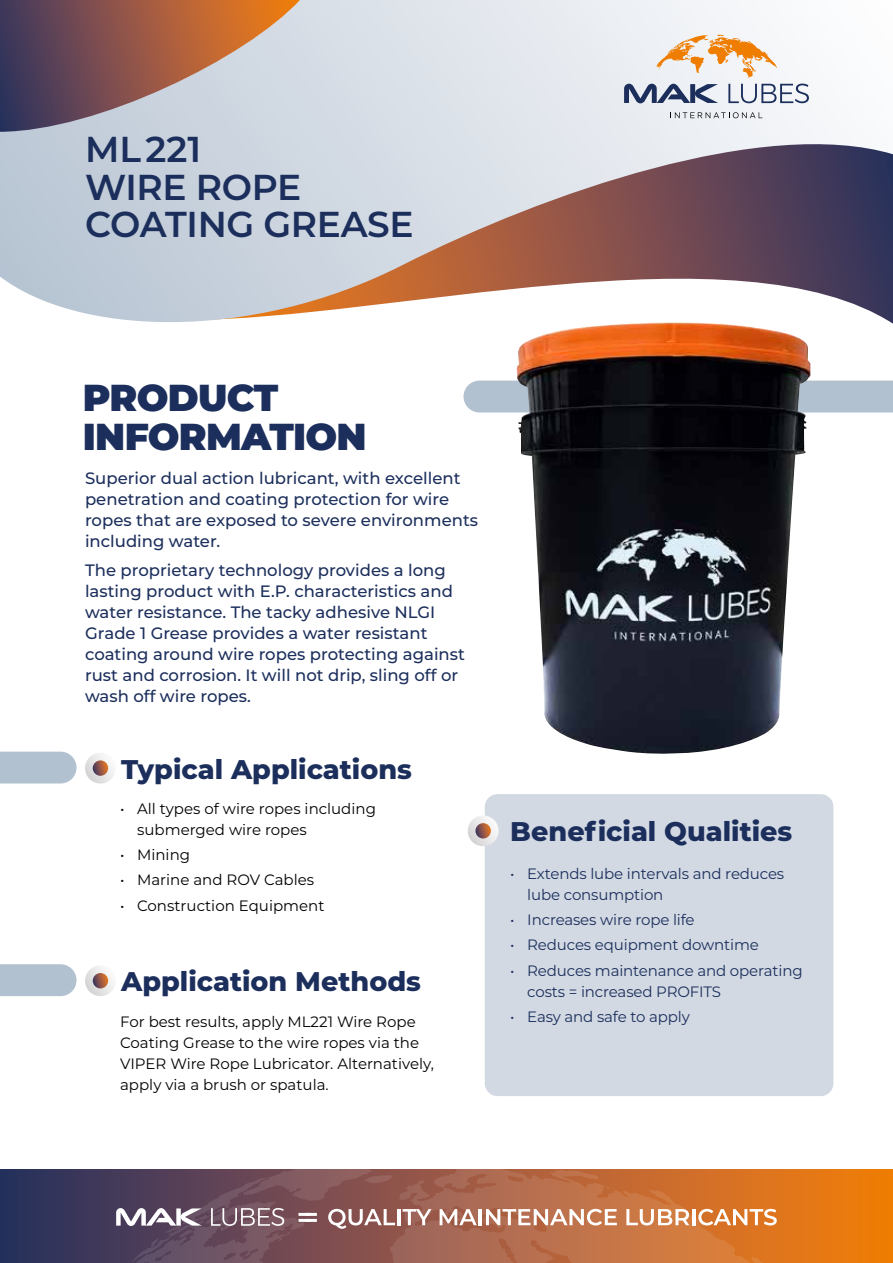
<style>
.page{position:relative;width:893px;height:1263px;background:#fff}
.page>*{position:absolute;margin:0;border:0;box-sizing:border-box;transform-origin:0 0}
.t1{font:900 37.5px/39px "Montserrat";letter-spacing:-.02em;color:#1c2f5c}
.t2{font:600 36px/37.5px "Montserrat";letter-spacing:-.01em;color:#1c2f5c}
.t3{font:800 27px "Montserrat";color:#1c2f5c}
.t4{font:500 16.5px/21px "Montserrat";color:#1c2f5c}
.t5{font:15px/21px "Montserrat";color:#000}
.t6{font:15px/21px "Montserrat";letter-spacing:-.01em;color:#1c2f5c}
</style>
<div class="page">
<svg style="left:0;top:0;width:893px;height:324px"></svg>
<svg style="left:0;top:0;width:300px;height:132px;background:#9b7e7d"></svg>
<svg style="left:656px;top:35px;width:121px;height:43px"></svg>
<svg style="left:624px;top:84px;width:94px;height:19px;background:#838ea7"></svg>
<svg style="left:728px;top:84px;width:81px;height:19px"></svg>
<svg style="left:671px;top:112px;width:91px;height:6px"></svg>
<div style="left:485px;top:794px;width:348px;height:302px;background:#d2d9e3;border-radius:13px"></div>
<div style="left:463px;top:381px;width:430px;height:31px;background:#b2c1d0"></div>
<svg style="left:85px;top:753px;width:31px;height:30px"></svg>
<svg style="left:93px;top:760px;width:15px;height:16px"></svg>
<svg style="left:85px;top:965px;width:31px;height:31px"></svg>
<svg style="left:93px;top:973px;width:15px;height:15px"></svg>
<div style="left:0;top:752px;width:77px;height:31px;background:#b2c1d0"></div>
<svg style="left:0;top:964px;width:77px;height:32px;background:#b6c4d2"></svg>
<svg style="left:468px;top:815px;width:31px;height:31px"></svg>
<svg style="left:475px;top:823px;width:16px;height:15px"></svg>
<img style="left:516px;top:322px;width:294px;height:432px">
<svg style="left:0;top:1169px;width:893px;height:94px;background:#885632"></svg>
<svg style="left:53px;top:1169px;width:787px;height:94px;background:#9f6751"></svg>
<h2 class="t2" style="left:85px;top:129px;width:330px">ML 221<br>WIRE ROPE<br>COATING GREASE</h2>
<h1 class="t1" style="left:83px;top:375px;width:285px">PRODUCT<br>INFORMATION</h1>
<p class="t4" style="left:85px;top:467px;width:395px">Superior dual action lubricant, with excellent penetration and coating protection for wire ropes that are exposed to severe environments including water.</p>
<p class="t4" style="left:85px;top:559px;width:381px">The proprietary technology provides a long lasting product with E.P. characteristics and water resistance. The tacky adhesive NLGI Grade 1 Grease provides a water resistant coating around wire ropes protecting against rust and corrosion. It will not drip, sling off or wash off wire ropes.</p>
<h3 class="t3" style="left:121px;top:749px;width:292px">Typical Applications</h3>
<p class="t5" style="left:137px;top:798px;width:240px;text-indent:-17px">• All types of wire ropes including submerged wire ropes</p>
<p class="t5" style="left:120px;top:844px;width:72px">• Mining</p>
<p class="t5" style="left:120px;top:869px;width:196px">• Marine and ROV Cables</p>
<p class="t5" style="left:120px;top:894px;width:206px">• Construction Equipment</p>
<h3 class="t3" style="left:121px;top:962px;width:301px">Application Methods</h3>
<p class="t5" style="left:120px;top:1010px;width:315px">For best results, apply ML221 Wire Rope Coating Grease to the wire ropes via the VIPER Wire Rope Lubricator. Alternatively, apply via a brush or spatula.</p>
<h3 class="t3" style="left:510px;top:812px;width:284px">Beneficial Qualities</h3>
<p class="t6" style="left:527px;top:862px;width:258px;text-indent:-17px">• Extends lube intervals and reduces lube consumption</p>
<p class="t6" style="left:510px;top:909px;width:186px">• Increases wire rope life</p>
<p class="t6" style="left:510px;top:934px;width:250px">• Reduces equipment downtime</p>
<p class="t6" style="left:527px;top:959px;width:277px;text-indent:-17px">• Reduces maintenance and operating costs = increased PROFITS</p>
<p class="t6" style="left:510px;top:1005px;width:181px">• Easy and safe to apply</p>
</div>
